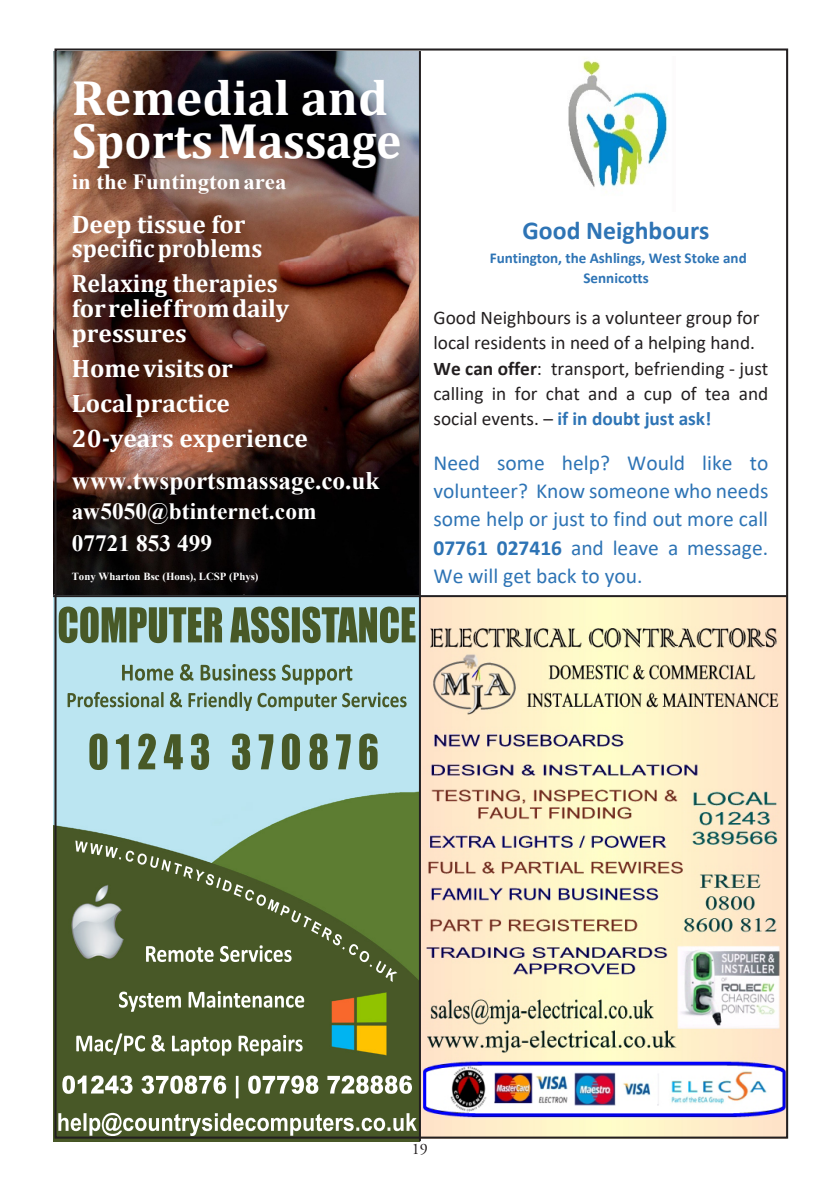
<style>
.page{position:relative;width:840px;height:1191px;background:#fff}
.page>*{position:absolute;margin:0;border:0;box-sizing:border-box;transform-origin:0 0}
.t1{font:700 49.8px/43px "Cambria";color:#fff}
.t2{font:700 25.8px "Calibri";color:#2e74b5}
.t3{font:700 25.2px/34.8px "Cambria";color:#fff}
.t4{font:700 25.2px/24.8px "Cambria";color:#fff;scale:.94 1}
.t5{font:700 25.2px "Times New Roman";color:#fff}
.t6{font:700 23.4px/31.4px "Times New Roman";color:#fff}
.t7{font:700 21.6px "Times New Roman";color:#fff;scale:1.05 1}
.t8{font:21.4px/28.2px "Calibri";color:#2e74b5;text-align:justify}
.t9{font:19.2px/25.4px "Calibri";color:#231f20}
.t10{font:16px "Adobe Garamond Pro";color:#231f20}
.t11{font:700 15px/19.6px "Calibri";color:#2e74b5;text-align:center}
.t12{font:700 10.8px "Times New Roman";color:#fff}
.s1{font-weight:700}
.s2{font-weight:700;color:#2e74b5}
</style>
<div class="page">
<img style="left:420px;top:597px;width:364px;height:538px">
<img style="left:420px;top:615px;width:364px;height:502px">
<img style="left:53px;top:51px;width:365px;height:544px">
<svg style="left:433px;top:597px;width:11px;height:3px"></svg>
<img style="left:53px;top:315px;width:365px;height:11px">
<img style="left:53px;top:597px;width:365px;height:544px">
<img style="left:75px;top:840px;width:84px;height:28px">
<hr style="left:418px;top:51px;width:2px;height:1090px;background:#231f20">
<hr style="left:53px;top:595px;width:733px;height:2px;background:#231f20">
<img style="left:568px;top:60px;width:99px;height:133px">
<h1 class="t1" style="left:72px;top:75px;width:331px">Remedial and<br>SportsMassage</h1>
<p class="t7" style="left:72px;top:167px;width:206px">in the Funtingtonarea</p>
<h3 class="t3" style="left:72px;top:211px;width:192px;line-height:24.6px">Deep tissue for specificproblems</h3>
<h3 class="t4" style="left:72px;top:270px;width:233px">Relaxing therapies forrelieffromdaily pressures</h3>
<h3 class="t3" style="left:72px;top:350px;width:237px">Homevisitsor<br>Localpractice<br>20-years experience</h3>
<h3 class="t5" style="left:72px;top:463px;width:309px">www.twsportsmassage.co.uk</h3>
<p class="t6" style="left:72px;top:495px;width:246px">aw5050@btinternet.com<br>07721 853 499</p>
<p class="t12" style="left:72px;top:568px;width:188px">Tony Wharton Bsc (Hons), LCSP (Phys)</p>
<p class="t2" style="left:522px;top:212px;width:188px">Good Neighbours</p>
<p class="t11" style="left:489px;top:248px;width:258px">Funtington, the Ashlings, West Stoke and<br>Sennicotts</p>
<p class="t9" style="left:433px;top:304px;width:336px">Good Neighbours is a volunteer group for local residents in need of a helping hand.<br><span class="s1">We can offer</span>: transport, befriending - just calling in for chat and a cup of tea and social events. – <span class="s2">if in doubt just ask!</span></p>
<p class="t8" style="left:433px;top:448px;width:336px">Need some help? Would like to volunteer? Know someone who needs some help or just to find out more call <span class="s1">07761 027416</span> and leave a message.<br>We will get back to you.</p>
<p class="t10" style="left:412px;top:1139px;width:17px">19</p>
</div>
